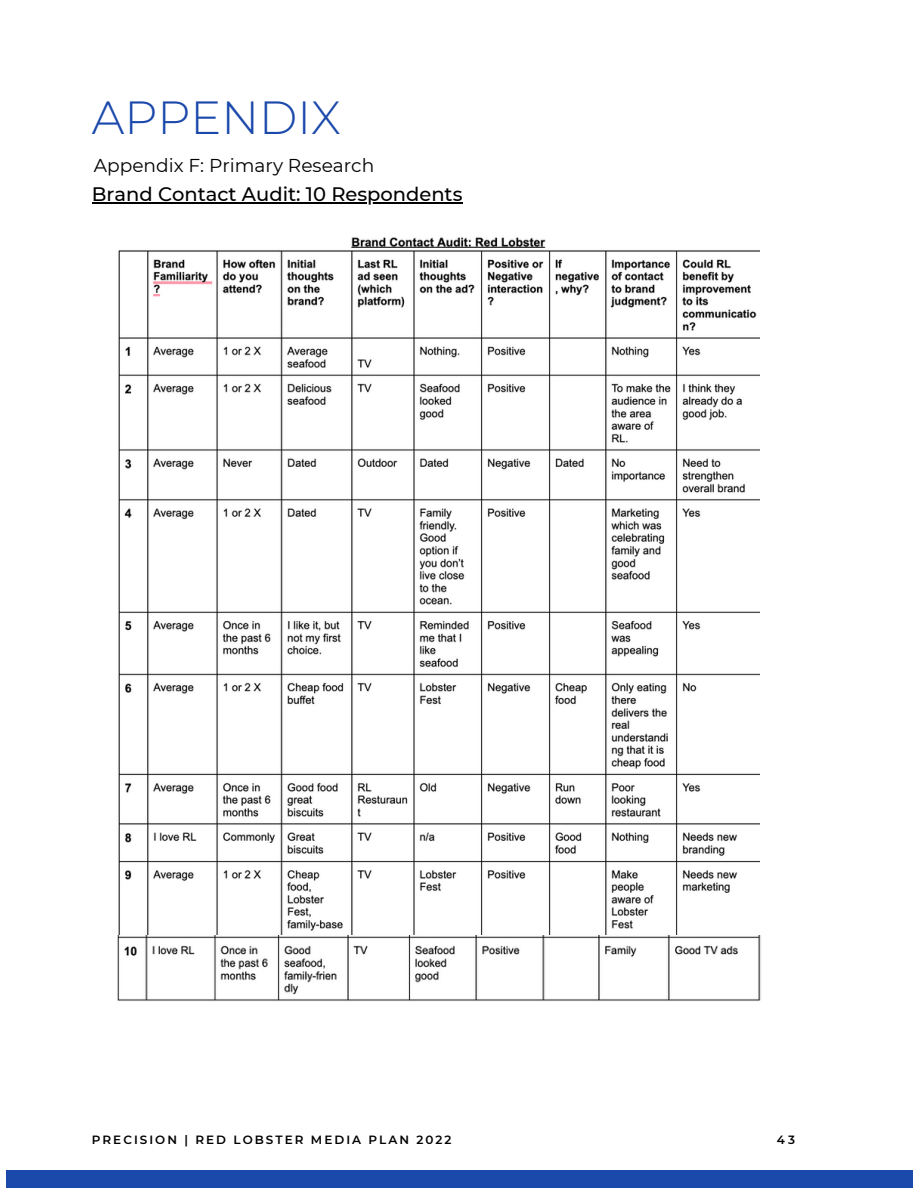
<style>
.page{position:relative;width:918px;height:1188px;background:#fff}
.page>*{position:absolute;margin:0;border:0;box-sizing:border-box;transform-origin:0 0}
.t1{font:300 46.35px "Montserrat";color:#1b48ab}
.t2{font:500 19.5px "Montserrat";color:#000}
.t3{font:18.6px "Montserrat";color:#000}
.t4{font:600 12px "Montserrat";letter-spacing:.17em;color:#000}
</style>
<div class="page">
<div style="left:6px;top:1170px;width:906px;height:18px;background:#1b48ab"></div>
<img style="left:117px;top:237px;width:642px;height:699px">
<img style="left:117px;top:936px;width:644px;height:65px">
<hr style="left:92px;top:202px;width:371px;height:1px;background:#000">
<h1 class="t1" style="left:92px;top:90px;width:251px">APPENDIX</h1>
<h3 class="t3" style="left:94px;top:154px;width:282px">Appendix F: Primary Research</h3>
<h2 class="t2" style="left:92px;top:182px;width:372px">Brand Contact Audit: 10 Respondents</h2>
<p class="t4" style="left:92px;top:1132px;width:361px">PRECISION | RED LOBSTER MEDIA PLAN 2022</p>
<p class="t4" style="left:777px;top:1132px;width:20px">43</p>
</div>
